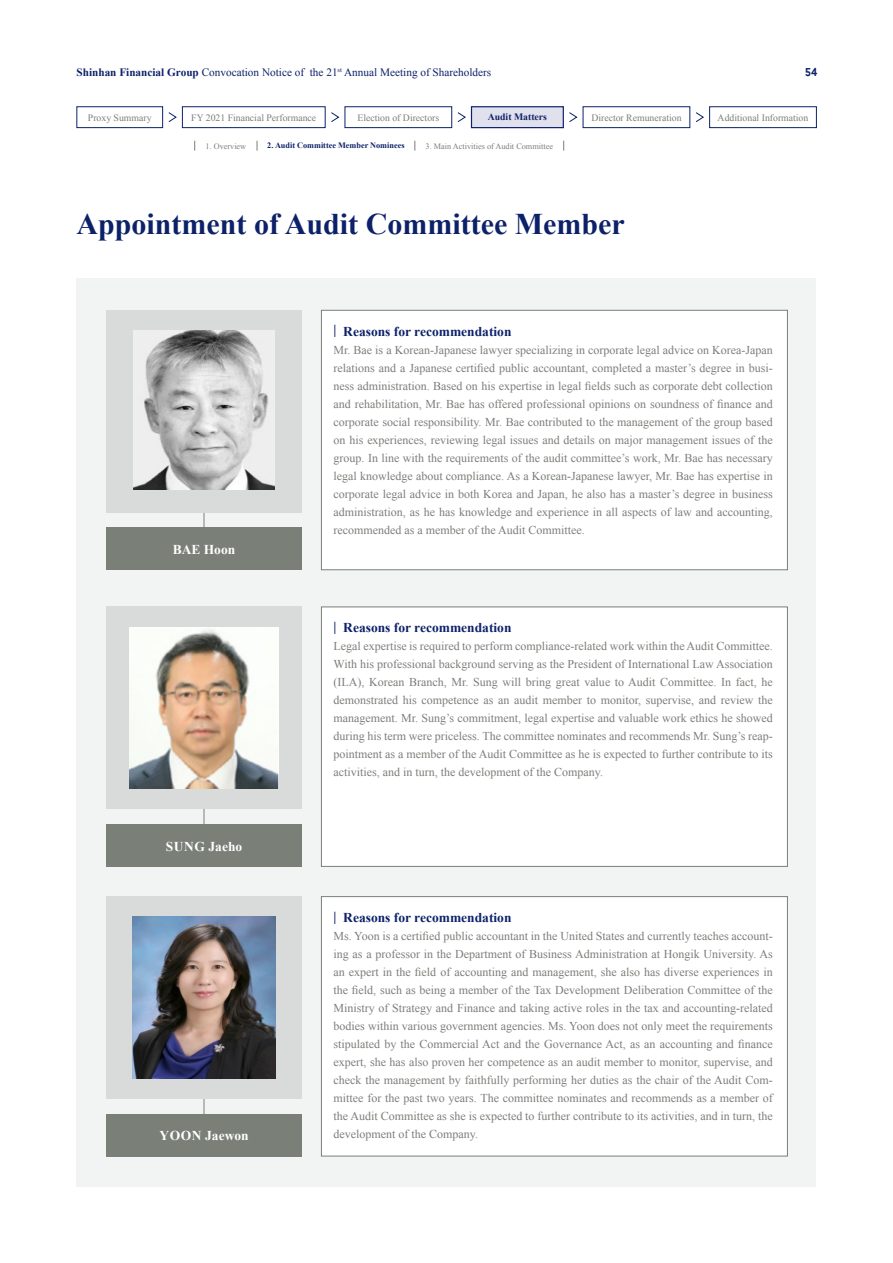
<style>
.page{position:relative;width:893px;height:1263px;background:#fff}
.page>*{position:absolute;margin:0;border:0;box-sizing:border-box;transform-origin:0 0}
.t1{font:700 30px "Times New Roman";color:#0d2169}
.t2{font:700 13.5px "Times New Roman";color:#0d2169}
.t3{font:700 13.5px "Times New Roman";color:#fff}
.t4{font:700 12.75px "Conduit ITC";color:#0d2169}
.t5{font:12px/18px "Times New Roman";color:#7a7f78;text-align:justify}
.t6{font:11.25px "Times New Roman";color:#0d2169}
.t7{font:9.75px "Times New Roman";color:#7a7f78}
.t8{font:700 9.75px "Times New Roman";color:#0d2169}
.t9{font:8.25px "Times New Roman";color:#7a7f78}
.t10{font:700 8.25px "Times New Roman";color:#0d2169}
.s1{font-weight:700}
</style>
<div class="page">
<div style="left:77px;top:278px;width:739px;height:908px;background:#f2f3f3"></div>
<hr style="left:204px;top:800px;width:1px;height:36px;background:#7a7f78">
<div style="left:106px;top:824px;width:196px;height:43px;background:#7a7f78"></div>
<div style="left:106px;top:606px;width:196px;height:203px;background:#d9dbda"></div>
<img style="left:129px;top:627px;width:150px;height:162px">
<div style="left:321px;top:606px;width:467px;height:261px;background:#fff;border:1px solid #7a7f78"></div>
<hr style="left:204px;top:1090px;width:1px;height:35px;background:#7a7f78">
<div style="left:106px;top:1114px;width:196px;height:42px;background:#7a7f78"></div>
<div style="left:106px;top:896px;width:196px;height:203px;background:#d9dbda"></div>
<img style="left:133px;top:917px;width:142px;height:161px">
<div style="left:321px;top:896px;width:467px;height:260px;background:#fff;border:1px solid #7a7f78"></div>
<hr style="left:204px;top:504px;width:1px;height:35px;background:#7a7f78">
<div style="left:106px;top:528px;width:196px;height:42px;background:#7a7f78"></div>
<div style="left:106px;top:310px;width:196px;height:203px;background:#d9dbda"></div>
<img style="left:134px;top:330px;width:140px;height:160px">
<div style="left:321px;top:310px;width:467px;height:260px;background:#fff;border:1px solid #7a7f78"></div>
<div style="left:77px;top:107px;width:86px;height:21px;background:#fff;border:1px solid #0d2169"></div>
<div style="left:345px;top:107px;width:107px;height:21px;background:#fff;border:1px solid #0d2169"></div>
<div style="left:583px;top:107px;width:107px;height:21px;background:#fff;border:1px solid #0d2169"></div>
<div style="left:182px;top:107px;width:143px;height:21px;background:#fff;border:1px solid #0d2169"></div>
<div style="left:471px;top:106px;width:93px;height:22px;background:#e1e1ed;border:1px solid #0d2169"></div>
<div style="left:709px;top:107px;width:108px;height:21px;background:#fff;border:1px solid #0d2169"></div>
<svg style="left:168px;top:112px;width:9px;height:10px"></svg>
<svg style="left:331px;top:112px;width:8px;height:10px"></svg>
<svg style="left:457px;top:112px;width:9px;height:10px"></svg>
<svg style="left:569px;top:112px;width:8px;height:10px"></svg>
<svg style="left:695px;top:112px;width:9px;height:10px"></svg>
<p class="t6" style="left:77px;top:64px;width:416px"><span class="s1">Shinhan Financial Group</span> Convocation Notice of the 21<sup>st</sup> Annual Meeting of Shareholders</p>
<p class="t4" style="left:805px;top:65px;width:14px">54</p>
<p class="t7" style="left:88px;top:110px;width:65px">Proxy Summary</p>
<p class="t7" style="left:191px;top:110px;width:127px">FY 2021 Financial Performance</p>
<p class="t7" style="left:357px;top:110px;width:83px">Election of Directors</p>
<p class="t8" style="left:488px;top:110px;width:61px">Audit Matters</p>
<p class="t7" style="left:591px;top:110px;width:92px">Director Remuneration</p>
<p class="t7" style="left:718px;top:110px;width:92px">Additional Information</p>
<p class="t9" style="left:205px;top:140px;width:42px">1. Overview</p>
<p class="t10" style="left:267px;top:140px;width:139px">2. Audit Committee Member Nominees</p>
<p class="t9" style="left:426px;top:140px;width:129px">3. Main Activities of Audit Committee</p>
<p class="t1" style="left:77px;top:202px;width:550px">Appointment of Audit Committee Member</p>
<p class="t3" style="left:173px;top:540px;width:64px">BAE Hoon</p>
<p class="t3" style="left:166px;top:836px;width:78px">SUNG Jaeho</p>
<p class="t3" style="left:160px;top:1126px;width:91px">YOON Jaewon</p>
<p class="t2" style="left:334px;top:321px;width:179px">| Reasons for recommendation</p>
<p class="t5" style="left:334px;top:340px;width:441px">Mr. Bae is a Korean-Japanese lawyer specializing in corporate legal advice on Korea-Japan relations and a Japanese certified public accountant, completed a master’s degree in busi&shy;ness administration. Based on his expertise in legal fields such as corporate debt collection and rehabilitation, Mr. Bae has offered professional opinions on soundness of finance and corporate social responsibility. Mr. Bae contributed to the management of the group based on his experiences, reviewing legal issues and details on major management issues of the group. In line with the requirements of the audit committee’s work, Mr. Bae has necessary legal knowledge about compliance. As a Korean-Japanese lawyer, Mr. Bae has expertise in corporate legal advice in both Korea and Japan, he also has a master’s degree in business administration, as he has knowledge and experience in all aspects of law and accounting, recommended as a member of the Audit Committee.</p>
<p class="t2" style="left:334px;top:618px;width:179px">| Reasons for recommendation</p>
<p class="t5" style="left:334px;top:637px;width:441px">Legal expertise is required to perform compliance-related work within the Audit Committee.<br>With his professional background serving as the President of International Law Association (ILA), Korean Branch, Mr. Sung will bring great value to Audit Committee. In fact, he demonstrated his competence as an audit member to monitor, supervise, and review the management. Mr. Sung’s commitment, legal expertise and valuable work ethics he showed during his term were priceless. The committee nominates and recommends Mr. Sung’s reap&shy;pointment as a member of the Audit Committee as he is expected to further contribute to its activities, and in turn, the development of the Company.</p>
<p class="t2" style="left:334px;top:908px;width:179px">| Reasons for recommendation</p>
<p class="t5" style="left:334px;top:927px;width:441px">Ms. Yoon is a certified public accountant in the United States and currently teaches account&shy;ing as a professor in the Department of Business Administration at Hongik University. As an expert in the field of accounting and management, she also has diverse experiences in the field, such as being a member of the Tax Development Deliberation Committee of the Ministry of Strategy and Finance and taking active roles in the tax and accounting-related bodies within various government agencies. Ms. Yoon does not only meet the requirements stipulated by the Commercial Act and the Governance Act, as an accounting and finance expert, she has also proven her competence as an audit member to monitor, supervise, and check the management by faithfully performing her duties as the chair of the Audit Com&shy;mittee for the past two years. The committee nominates and recommends as a member of the Audit Committee as she is expected to further contribute to its activities, and in turn, the development of the Company.</p>
</div>
